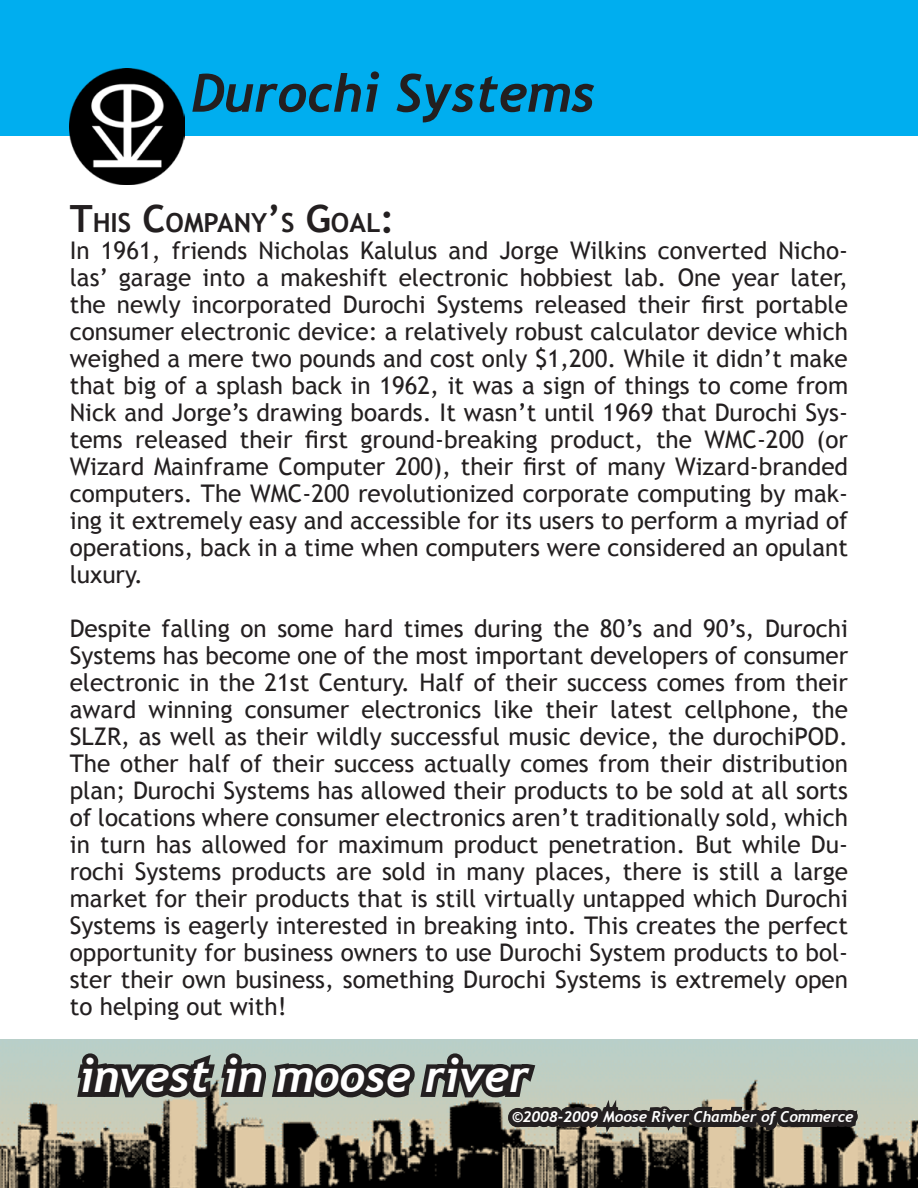
<style>
.page{position:relative;width:918px;height:1188px;background:#fff}
.page>*{position:absolute;margin:0;border:0;box-sizing:border-box;transform-origin:0 0}
.t1{font:italic 700 52.5px "Trebuchet";color:#231f20}
.t2{font:italic 700 45px "Trebuchet";color:#fff}
.t3{font:700 26.25px "Trebuchet MS";color:#231f20}
.t4{font:24.3px/27px "Trebuchet MS";color:#231f20;text-align:justify}
.t5{font:italic 700 15px "Trebuchet";color:#fff}
.s1{font-size:37.5px}
</style>
<div class="page">
<img style="left:0;top:1040px;width:918px;height:148px">
<svg style="left:72px;top:1039px;width:793px;height:149px;background:#7a7c71"></svg>
<div style="left:0;top:0;width:918px;height:135px;background:#00aeef"></div>
<img style="left:69px;top:69px;width:116px;height:116px">
<p class="t1" style="left:191px;top:61px;width:405px">Durochi Systems</p>
<p class="t3" style="left:70px;top:207px;width:326px"><span class="s1">T</span>HIS <span class="s1">C</span>OMPANY<span class="s1">’</span>S <span class="s1">G</span>OAL<span class="s1">:</span></p>
<p class="t4" style="left:70px;top:238px;width:780px">In 1961, friends Nicholas Kalulus and Jorge Wilkins converted Nicho&shy;las’ garage into a makeshift electronic hobbiest lab. One year later, the newly incorporated Durochi Systems released their first portable consumer electronic device: a relatively robust calculator device which weighed a mere two pounds and cost only $1,200. While it didn’t make that big of a splash back in 1962, it was a sign of things to come from Nick and Jorge’s drawing boards. It wasn’t until 1969 that Durochi Sys&shy;tems released their first ground-breaking product, the WMC-200 (or Wizard Mainframe Computer 200), their first of many Wizard-branded computers. The WMC-200 revolutionized corporate computing by mak&shy;ing it extremely easy and accessible for its users to perform a myriad of operations, back in a time when computers were considered an opulant luxury.</p>
<p class="t4" style="left:70px;top:616px;width:780px">Despite falling on some hard times during the 80’s and 90’s, Durochi Systems has become one of the most important developers of consumer electronic in the 21st Century. Half of their success comes from their award winning consumer electronics like their latest cellphone, the SLZR, as well as their wildly successful music device, the durochiPOD.<br>The other half of their success actually comes from their distribution plan; Durochi Systems has allowed their products to be sold at all sorts of locations where consumer electronics aren’t traditionally sold, which in turn has allowed for maximum product penetration. But while Du&shy;rochi Systems products are sold in many places, there is still a large market for their products that is still virtually untapped which Durochi Systems is eagerly interested in breaking into. This creates the perfect opportunity for business owners to use Durochi System products to bol&shy;ster their own business, something Durochi Systems is extremely open to helping out with!</p>
<h2 class="t2" style="left:80px;top:1049px;width:451px">invest in moose river</h2>
<p class="t5" style="left:512px;top:1108px;width:343px">©2008-2009 Moose River Chamber of Commerce</p>
</div>
